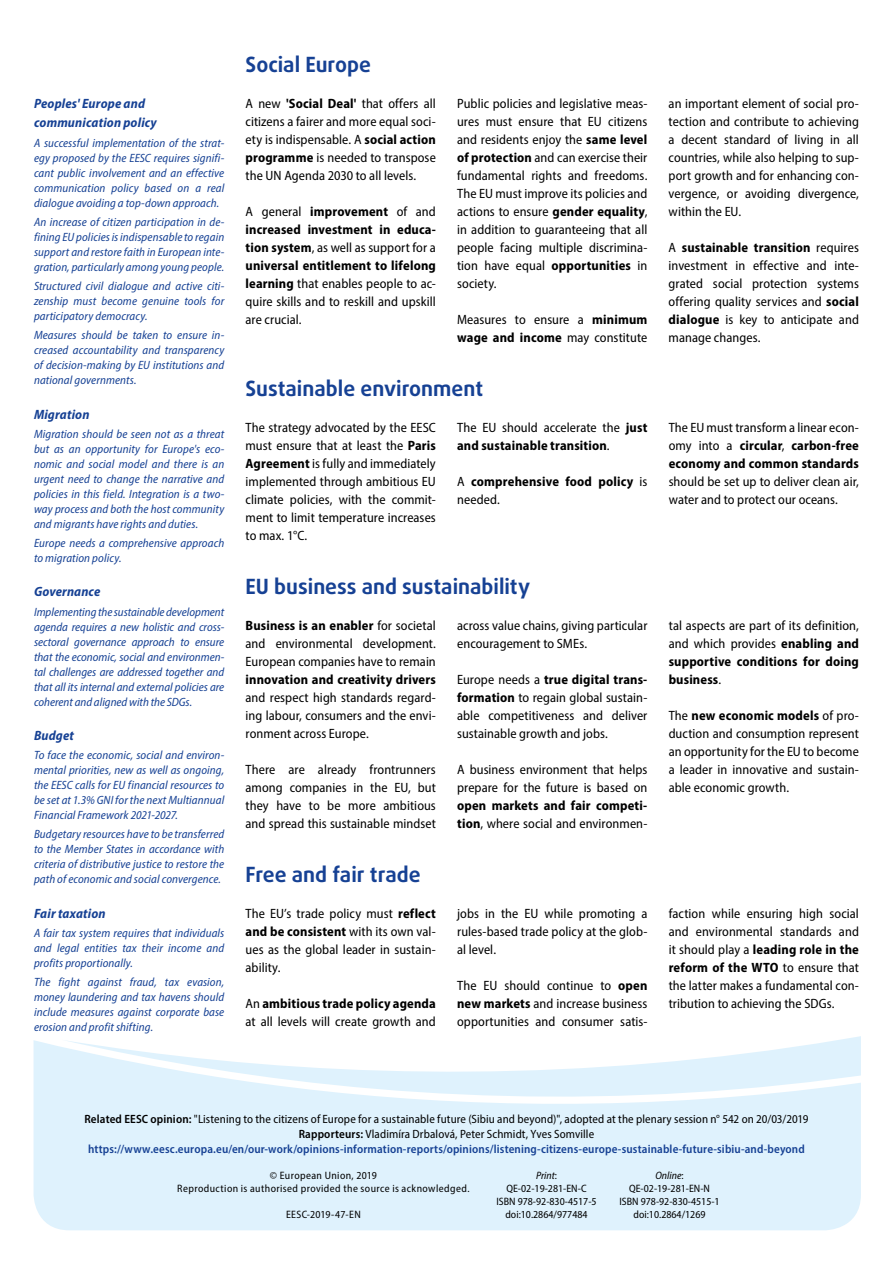
<style>
.page{position:relative;width:893px;height:1263px;background:#fff}
.page>*{position:absolute;margin:0;border:0;box-sizing:border-box;transform-origin:0 0}
.t1{font:700 21px "Daxline Pro";color:#164194}
.t2{font:semi-condensed 13.5px/18px "Myriad Pro";letter-spacing:.005em;color:#000;text-align:justify}
.t3{font:700 semi-condensed 13.5px/18px "Myriad Pro";letter-spacing:.01em;color:#000}
.t4{font:italic 700 semi-condensed 13.5px/19.2px "Myriad Pro";letter-spacing:.01em;color:#164194}
.t5{font:italic semi-condensed 12px/15px "Myriad Pro";letter-spacing:.01em;color:#164194;text-align:justify}
.t6{font:semi-condensed 12px/15px "Myriad Pro";letter-spacing:.01em;color:#000;text-align:center}
.t7{font:semi-condensed 10.8px/12.9px "Myriad Pro";color:#000;text-align:center}
.t8{font:semi-condensed 10.8px/12.9px "Myriad Pro";letter-spacing:.025em;color:#000;text-align:center}
.s1{font-weight:700}
.s2{font-weight:400}
.s3{font-weight:600}
.s4{font-weight:600;color:#164194}
.s5{font-style:italic}
</style>
<div class="page">
<svg style="left:33px;top:1036px;width:828px;height:195px;fill:#dff2fd"></svg>
<p class="t4" style="left:34px;top:93px;width:124px">Peoples' Europe and communication policy</p>
<p class="t5" style="left:34px;top:135px;width:192px">A successful implementation of the strat&shy;egy proposed by the EESC requires signifi&shy;cant public involvement and an effective communication policy based on a real dialogue avoiding a top-down approach.</p>
<p class="t5" style="left:34px;top:214px;width:192px">An increase of citizen participation in de&shy;fining EU policies is indispensable to regain support and restore faith in European inte&shy;gration, particularly among young people.</p>
<p class="t5" style="left:34px;top:278px;width:192px">Structured civil dialogue and active citi&shy;zenship must become genuine tools for participatory democracy.</p>
<p class="t5" style="left:34px;top:328px;width:192px">Measures should be taken to ensure in&shy;creased accountability and transparency of decision-making by EU institutions and national governments.</p>
<p class="t4" style="left:34px;top:404px;width:57px">Migration</p>
<p class="t5" style="left:34px;top:426px;width:192px">Migration should be seen not as a threat but as an opportunity for Europe's eco&shy;nomic and social model and there is an urgent need to change the narrative and policies in this field. Integration is a two&shy;way process and both the host community and migrants have rights and duties.</p>
<p class="t5" style="left:34px;top:535px;width:192px">Europe needs a comprehensive approach to migration policy.</p>
<p class="t4" style="left:34px;top:582px;width:68px">Governance</p>
<p class="t5" style="left:34px;top:604px;width:192px">Implementing the sustainable development agenda requires a new holistic and cross&shy;sectoral governance approach to ensure that the economic, social and environmen&shy;tal challenges are addressed together and that all its internal and external policies are coherent and aligned with the SDGs.</p>
<p class="t4" style="left:34px;top:725px;width:42px">Budget</p>
<p class="t5" style="left:34px;top:747px;width:192px">To face the economic, social and environ&shy;mental priorities, new as well as ongoing, the EESC calls for EU financial resources to be set at 1.3% GNI for the next Multiannual Financial Framework 2021-2027.</p>
<p class="t5" style="left:34px;top:827px;width:192px">Budgetary resources have to be transferred to the Member States in accordance with criteria of distributive justice to restore the path of economic and social convergence.</p>
<p class="t4" style="left:34px;top:903px;width:73px">Fair taxation</p>
<p class="t5" style="left:34px;top:925px;width:192px">A fair tax system requires that individuals and legal entities tax their income and profits proportionally.</p>
<p class="t5" style="left:34px;top:974px;width:192px">The fight against fraud, tax evasion, money laundering and tax havens should include measures against corporate base erosion and profit shifting.</p>
<h1 class="t1" style="left:246px;top:51px;width:127px">Social Europe</h1>
<p class="t2" style="left:246px;top:94px;width:192px">A new <span class="s1">'Social Deal'</span> that offers all citizens a fairer and more equal soci&shy;ety is indispensable. A <span class="s1">social action programme</span> is needed to transpose the UN Agenda 2030 to all levels.</p>
<p class="t2" style="left:246px;top:202px;width:192px">A general <span class="s1">improvement</span> of and <span class="s1">increased investment in educa&shy;tion system</span>, as well as support for a <span class="s1">universal entitlement to lifelong learning</span> that enables people to ac&shy;quire skills and to reskill and upskill are crucial.</p>
<p class="t2" style="left:457px;top:94px;width:192px">Public policies and legislative meas&shy;ures must ensure that EU citizens and residents enjoy the <span class="s1">same level of protection</span> and can exercise their fundamental rights and freedoms.<br>The EU must improve its policies and actions to ensure <span class="s1">gender equality</span>, in addition to guaranteeing that all people facing multiple discrimina&shy;tion have equal <span class="s1">opportunities</span> in society.</p>
<p class="t2" style="left:457px;top:310px;width:192px">Measures to ensure a <span class="s1">minimum wage and income</span> may constitute</p>
<h1 class="t1" style="left:246px;top:375px;width:239px">Sustainable environment</h1>
<p class="t2" style="left:246px;top:418px;width:192px">The strategy advocated by the EESC must ensure that at least the <span class="s1">Paris Agreement</span> is fully and immediately implemented through ambitious EU climate policies, with the commit&shy;ment to limit temperature increases to max. 1°C.</p>
<p class="t3" style="left:457px;top:418px;width:192px"><span class="s2">The EU should accelerate the</span> just and sustainable transition<span class="s2">.</span></p>
<p class="t3" style="left:457px;top:472px;width:192px"><span class="s2">A</span> comprehensive food policy <span class="s2">is needed.</span></p>
<h1 class="t1" style="left:246px;top:573px;width:286px">EU business and sustainability</h1>
<p class="t2" style="left:246px;top:616px;width:192px"><span class="s1">Business is an enabler</span> for societal and environmental development.<br>European companies have to remain</p>
<p class="t3" style="left:246px;top:670px;width:192px">innovation and creativity drivers</p>
<p class="t2" style="left:246px;top:688px;width:192px">and respect high standards regard&shy;ing labour, consumers and the envi&shy;ronment across Europe.</p>
<p class="t2" style="left:246px;top:760px;width:192px">There are already frontrunners among companies in the EU, but they have to be more ambitious and spread this sustainable mindset</p>
<p class="t2" style="left:457px;top:616px;width:192px">across value chains, giving particular encouragement to SMEs.</p>
<p class="t2" style="left:457px;top:670px;width:192px">Europe needs a <span class="s1">true digital trans&shy;formation</span> to regain global sustain&shy;able competitiveness and deliver sustainable growth and jobs.</p>
<p class="t2" style="left:457px;top:760px;width:192px">A business environment that helps prepare for the future is based on</p>
<p class="t3" style="left:457px;top:796px;width:192px">open markets and fair competi&shy;tion<span class="s2">, where social and environmen-</span></p>
<h1 class="t1" style="left:246px;top:861px;width:177px">Free and fair trade</h1>
<p class="t2" style="left:246px;top:904px;width:192px">The EU’s trade policy must <span class="s1">reflect and be consistent</span> with its own val&shy;ues as the global leader in sustain&shy;ability.</p>
<p class="t2" style="left:246px;top:994px;width:192px">An <span class="s1">ambitious trade policy agenda </span>at all levels will create growth and</p>
<p class="t2" style="left:457px;top:904px;width:192px">jobs in the EU while promoting a rules-based trade policy at the glob&shy;al level.</p>
<p class="t2" style="left:457px;top:976px;width:192px">The EU should continue to <span class="s1">open new markets</span> and increase business opportunities and consumer satis-</p>
<p class="t2" style="left:669px;top:94px;width:192px">an important element of social pro&shy;tection and contribute to achieving a decent standard of living in all countries, while also helping to sup&shy;port growth and for enhancing con&shy;vergence, or avoiding divergence, within the EU.</p>
<p class="t2" style="left:669px;top:238px;width:192px">A <span class="s1">sustainable transition</span> requires investment in effective and inte&shy;grated social protection systems offering quality services and <span class="s1">social dialogue</span> is key to anticipate and manage changes.</p>
<p class="t3" style="left:669px;top:418px;width:192px;text-align:justify"><span class="s2">The EU must transform a linear econ&shy;omy into a</span> circular<span class="s2">,</span> carbon-free economy and common standards</p>
<p class="t2" style="left:669px;top:472px;width:192px">should be set up to deliver clean air, water and to protect our oceans.</p>
<p class="t2" style="left:669px;top:616px;width:192px">tal aspects are part of its definition, and which provides <span class="s1">enabling and supportive conditions for doing business</span>.</p>
<p class="t2" style="left:669px;top:706px;width:192px">The <span class="s1">new economic models</span> of pro&shy;duction and consumption represent an opportunity for the EU to become a leader in innovative and sustain&shy;able economic growth.</p>
<p class="t2" style="left:669px;top:904px;width:192px">faction while ensuring high social and environmental standards and it should play a <span class="s1">leading role in the reform of the WTO</span> to ensure that the latter makes a fundamental con&shy;tribution to achieving the SDGs.</p>
<p class="t6" style="left:84px;top:1111px;width:726px"><span class="s3">Related EESC opinion:</span> "Listening to the citizens of Europe for a sustainable future (Sibiu and beyond)", adopted at the plenary session n° 542 on 20/03/2019<br><span class="s3">Rapporteurs:</span> Vladimíra Drbalová, Peter Schmidt, Yves Somville <span class="s4">https://www.eesc.europa.eu/en/our-work/opinions-information-reports/opinions/listening-citizens-europe-sustainable-future-sibiu-and-beyond</span></p>
<p class="t7" style="left:619px;top:1169px;width:102px"><span class="s5">Online</span>:<br>QE-02-19-281-EN-N<br>ISBN 978-92-830-4515-1 doi:10.2864/1269</p>
<p class="t7" style="left:496px;top:1169px;width:102px"><span class="s5">Print</span>:<br>QE-02-19-281-EN-C<br>ISBN 978-92-830-4517-5 doi:10.2864/977484</p>
<p class="t8" style="left:177px;top:1169px;width:294px">© European Union, 2019<br>Reproduction is authorised provided the source is acknowledged.</p>
<p class="t8" style="left:286px;top:1207px;width:76px">EESC-2019-47-EN</p>
</div>
